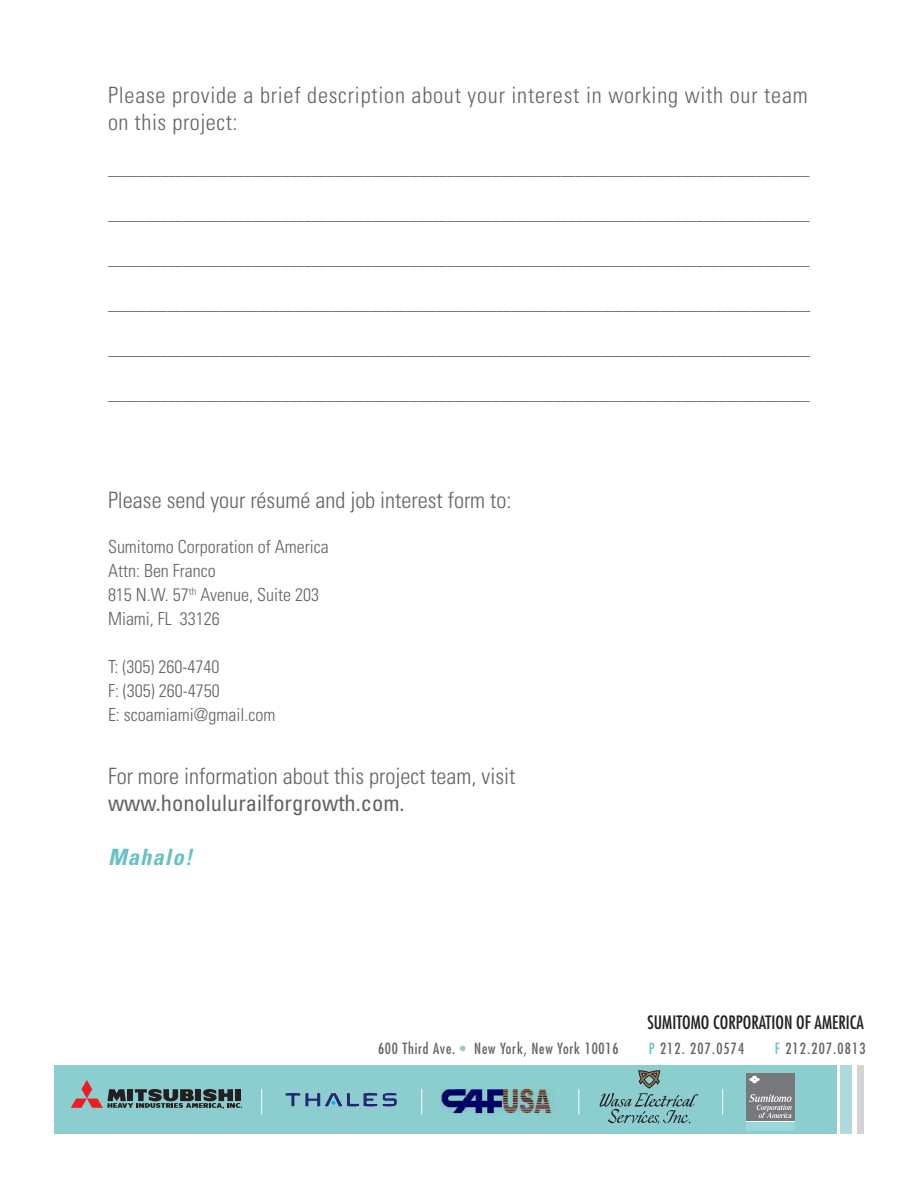
<style>
.page{position:relative;width:918px;height:1188px;background:#fff}
.page>*{position:absolute;margin:0;border:0;box-sizing:border-box;transform-origin:0 0}
.t1{font:300 condensed 22.5px "Univers";color:#636366}
.t2{font:300 condensed 22.5px/27px "Univers";letter-spacing:.035em;color:#636366}
.t3{font:condensed 22.5px "Univers";color:#636366}
.t4{font:italic 700 condensed 22.5px "Univers";letter-spacing:.05em;color:#68c1c3}
.t5{font:300 condensed 18px "Univers";color:#636366}
.t6{font:condensed 18px "Futura";color:#231f20}
.t7{font:300 condensed 15px "Univers";color:#636366}
.t8{font:condensed 15px "Futura";letter-spacing:.05em;color:#636366}
.t9{font:condensed 15px "Futura";letter-spacing:.075em;color:#636366}
.s1{color:#90ced0}
.s2{color:#68c1c3}
</style>
<div class="page">
<div style="left:54px;top:1065px;width:783px;height:69px;background:#8ccdd0"></div>
<div style="left:841px;top:1065px;width:11px;height:69px;background:#aedadd"></div>
<div style="left:858px;top:1065px;width:6px;height:69px;background:#d2d3d2"></div>
<svg style="left:71px;top:1080px;width:171px;height:28px"></svg>
<hr style="left:746px;top:1121px;width:49px;height:2px;background:#fff">
<div style="left:746px;top:1073px;width:49px;height:48px;background:#76787b"></div>
<svg style="left:749px;top:1076px;width:11px;height:8px"></svg>
<div style="left:746px;top:1122px;width:49px;height:9px;background:#99d7db"></div>
<svg style="left:749px;top:1094px;width:43px;height:24px"></svg>
<img style="left:285px;top:1092px;width:112px;height:15px">
<svg style="left:600px;top:1071px;width:98px;height:53px"></svg>
<svg style="left:261px;top:1089px;width:1px;height:26px"></svg>
<svg style="left:421px;top:1089px;width:1px;height:26px"></svg>
<svg style="left:578px;top:1089px;width:1px;height:26px"></svg>
<svg style="left:722px;top:1089px;width:1px;height:26px"></svg>
<img style="left:440px;top:1089px;width:115px;height:25px">
<p class="t2" style="left:108px;top:81px;width:701px">Please provide a brief description about your interest in working with our team on this project:</p>
<p class="t7" style="left:108px;top:161px;width:703px">_____________________________________________________________________________________________</p>
<p class="t7" style="left:108px;top:206px;width:703px">_____________________________________________________________________________________________</p>
<p class="t7" style="left:108px;top:251px;width:703px">_____________________________________________________________________________________________</p>
<p class="t7" style="left:108px;top:296px;width:704px">______________________________________________________________________________________________</p>
<p class="t7" style="left:108px;top:341px;width:704px">______________________________________________________________________________________________</p>
<p class="t7" style="left:108px;top:386px;width:703px">_____________________________________________________________________________________________</p>
<p class="t1" style="left:108px;top:487px;width:405px">Please send your résumé and job interest form to:</p>
<p class="t5" style="left:108px;top:536px;width:222px">Sumitomo Corporation of America</p>
<p class="t5" style="left:108px;top:560px;width:109px">Attn: Ben Franco</p>
<p class="t5" style="left:108px;top:584px;width:213px">815 N.W. 57<sup>th</sup> Avenue, Suite 203</p>
<p class="t5" style="left:108px;top:608px;width:113px">Miami, FL 33126</p>
<p class="t5" style="left:108px;top:656px;width:113px">T: (305) 260-4740</p>
<p class="t5" style="left:108px;top:680px;width:113px">F: (305) 260-4750</p>
<p class="t5" style="left:108px;top:704px;width:169px">E: scoamiami@gmail.com</p>
<p class="t1" style="left:108px;top:763px;width:409px">For more information about this project team, visit</p>
<p class="t3" style="left:108px;top:789px;width:298px">www.honolulurailforgrowth.com.</p>
<p class="t4" style="left:108px;top:843px;width:86px">Mahalo!</p>
<p class="t6" style="left:648px;top:1011px;width:218px">SUMITOMO CORPORATION OF AMERICA</p>
<p class="t8" style="left:378px;top:1039px;width:242px">600 THIRD AVE. <span class="s1">•</span> NEW YORK, NEW YORK 10016</p>
<p class="t9" style="left:649px;top:1039px;width:97px"><span class="s2">P</span> 212. 207.0574</p>
<p class="t9" style="left:775px;top:1039px;width:92px"><span class="s2">F</span> 212.207.0813</p>
</div>
